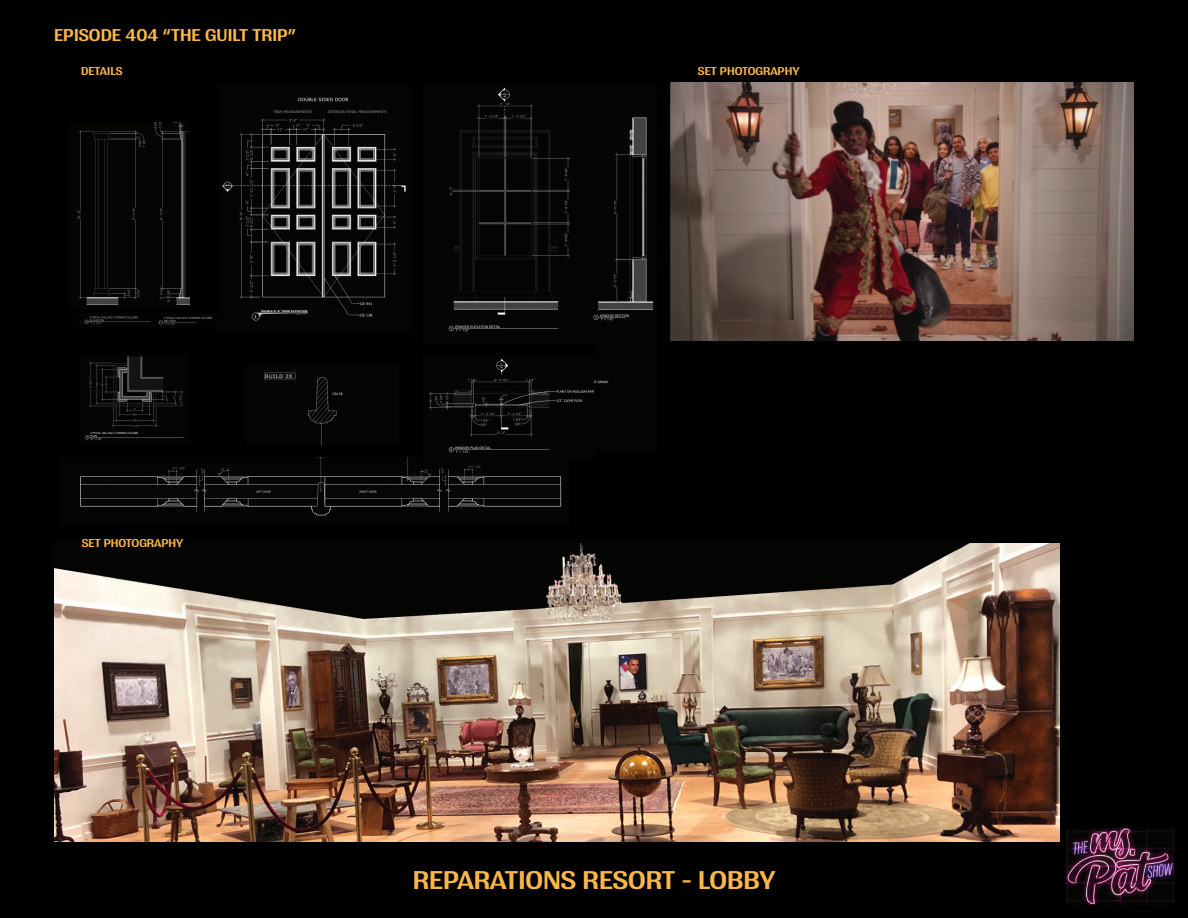
<style>
.page{position:relative;width:1188px;height:918px;background:#000}
.page>*{position:absolute;margin:0;border:0;box-sizing:border-box;transform-origin:0 0}
.t1{font:600 27px "Grange";color:#f9b74a}
.t2{font:600 18px "Grange";color:#fab749}
.t3{font:600 12px "Grange";color:#f9b74a}
</style>
<div class="page">
<img style="left:1066px;top:828px;width:108px;height:76px">
<img style="left:55px;top:543px;width:1005px;height:299px">
<img style="left:671px;top:82px;width:463px;height:259px">
<img style="left:448px;top:87px;width:146px;height:245px">
<img style="left:429px;top:358px;width:165px;height:95px">
<img style="left:594px;top:117px;width:60px;height:267px">
<img style="left:263px;top:372px;width:80px;height:72px">
<img style="left:222px;top:97px;width:184px;height:224px">
<img style="left:80px;top:458px;width:482px;height:58px">
<img style="left:85px;top:356px;width:99px;height:84px">
<div style="left:177px;top:406px;width:13px;height:28px;background:#040503"></div>
<img style="left:77px;top:122px;width:113px;height:183px">
<img style="left:84px;top:315px;width:140px;height:10px">
<h2 class="t2" style="left:54px;top:25px;width:244px">EPISODE 404 “THE GUILT TRIP”</h2>
<p class="t3" style="left:81px;top:64px;width:43px">DETAILS</p>
<p class="t3" style="left:698px;top:64px;width:103px">SET PHOTOGRAPHY</p>
<p class="t3" style="left:82px;top:536px;width:103px">SET PHOTOGRAPHY</p>
<h1 class="t1" style="left:413px;top:865px;width:364px">REPARATIONS RESORT - LOBBY</h1>
</div>
